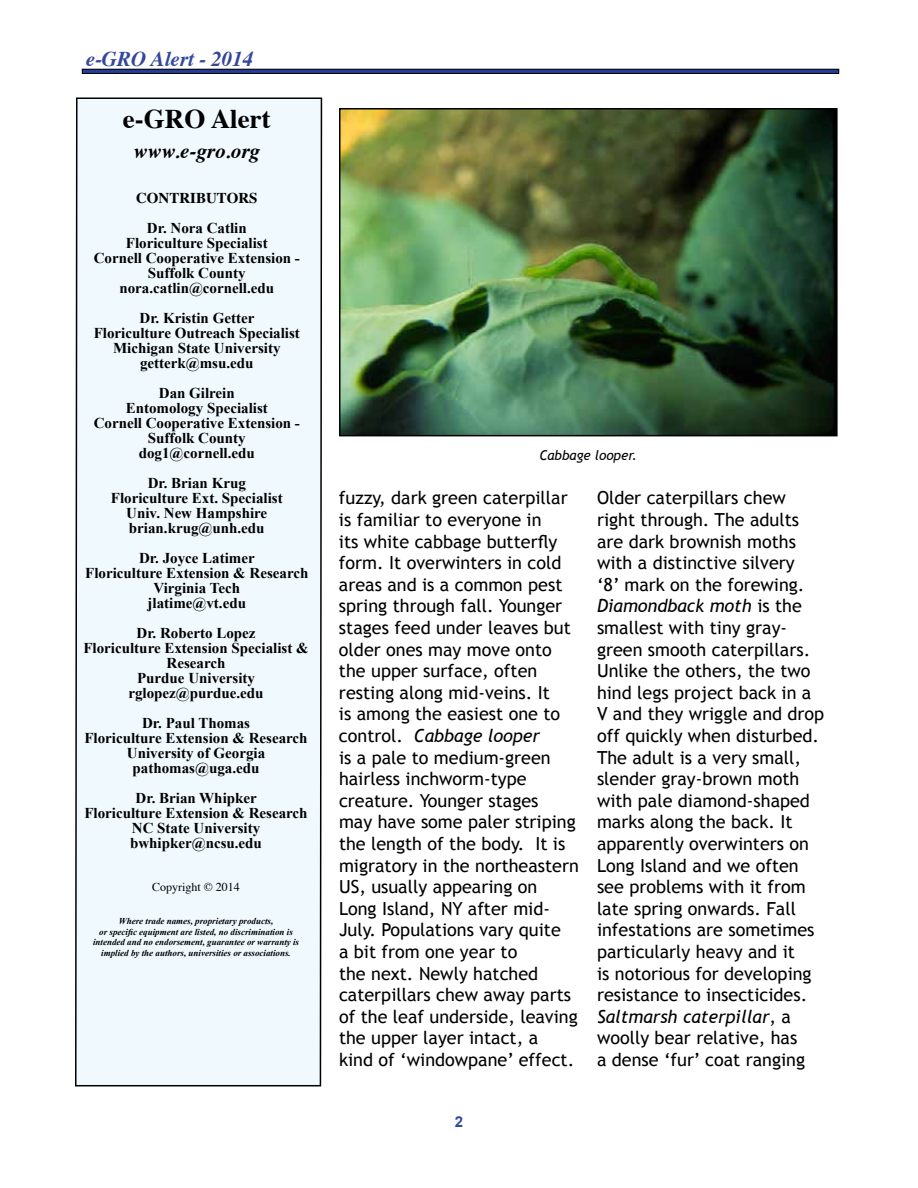
<style>
.page{position:relative;width:918px;height:1188px;background:#fff}
.page>*{position:absolute;margin:0;border:0;box-sizing:border-box;transform-origin:0 0}
.t1{font:700 27px "Times";color:#000}
.t2{font:italic 700 21px "Times";color:#34469d}
.t3{font:italic 700 21px "Times";color:#000}
.t4{font:18px/21.6px "Trebuchet MS";color:#000}
.t5{font:700 15px/15px "Times New Roman";color:#000;text-align:center}
.t6{font:700 15px "Times";color:#000}
.t7{font:700 15px "Arial";color:#2e499e}
.t8{font:italic 13.5px "Trebuchet MS";color:#000}
.t9{font:12px "Times";color:#000}
.t10{font:italic 700 9px/10.8px "Times New Roman";color:#000;text-align:center}
.s1{font-style:italic}
</style>
<div class="page">
<hr style="left:82px;top:69px;width:757px;height:4px;background:#253d96">
<div style="left:82px;top:69px;width:757px;height:5px;border:1px solid #000"></div>
<div style="left:75px;top:97px;width:248px;height:990px;background:#eff9fe"></div>
<img style="left:342px;top:111px;width:493px;height:322px">
<div style="left:339px;top:108px;width:499px;height:328px;border:2px solid #000"></div>
<p class="t2" style="left:86px;top:39px;width:169px">e-GRO Alert - 2014</p>
<h1 class="t1" style="left:123px;top:93px;width:149px">e-GRO Alert</h1>
<p class="t3" style="left:134px;top:131px;width:128px">www.e-gro.org</p>
<p class="t6" style="left:136px;top:184px;width:123px">CONTRIBUTORS</p>
<p class="t5" style="left:94px;top:220px;width:208px">Dr. Nora Catlin<br>Floriculture Specialist<br>Cornell Cooperative Extension -<br>Suffolk County nora.catlin@cornell.edu</p>
<p class="t5" style="left:94px;top:310px;width:208px">Dr. Kristin Getter<br>Floriculture Outreach Specialist<br>Michigan State University getterk@msu.edu</p>
<p class="t5" style="left:94px;top:385px;width:208px">Dan Gilrein<br>Entomology Specialist<br>Cornell Cooperative Extension -<br>Suffolk County dog1@cornell.edu</p>
<p class="t5" style="left:111px;top:475px;width:173px">Dr. Brian Krug<br>Floriculture Ext. Specialist<br>Univ. New Hampshire brian.krug@unh.edu</p>
<p class="t5" style="left:85px;top:550px;width:225px">Dr. Joyce Latimer<br>Floriculture Extension &amp; Research<br>Virginia Tech<br>jlatime@vt.edu</p>
<p class="t5" style="left:83px;top:625px;width:227px">Dr. Roberto Lopez<br>Floriculture Extension Specialist &amp;<br>Research<br>Purdue University rglopez@purdue.edu</p>
<p class="t5" style="left:84px;top:715px;width:225px">Dr. Paul Thomas<br>Floriculture Extension &amp; Research<br>University of Georgia pathomas@uga.edu</p>
<p class="t5" style="left:84px;top:790px;width:225px">Dr. Brian Whipker<br>Floriculture Extension &amp; Research<br>NC State University bwhipker@ncsu.edu</p>
<p class="t9" style="left:152px;top:876px;width:89px">Copyright © 2014</p>
<p class="t10" style="left:93px;top:915px;width:208px">Where trade names, proprietary products,<br>or specific equipment are listed, no discrimination is intended and no endorsement, guarantee or warranty is implied by the authors, universities or associations.</p>
<p class="t8" style="left:539px;top:447px;width:99px">Cabbage looper.</p>
<p class="t4" style="left:339px;top:487px;width:241px">fuzzy, dark green caterpillar is familiar to everyone in<br>its white cabbage butterfly form. It overwinters in cold areas and is a common pest spring through fall. Younger stages feed under leaves but older ones may move onto the upper surface, often resting along mid-veins. It<br>is among the easiest one to control. <span class="s1">Cabbage looper<br></span>is a pale to medium-green hairless inchworm-type creature. Younger stages<br>may have some paler striping the length of the body. It is migratory in the northeastern<br>US, usually appearing on<br>Long Island, NY after mid-<br>July. Populations vary quite<br>a bit from one year to<br>the next. Newly hatched caterpillars chew away parts of the leaf underside, leaving the upper layer intact, a<br>kind of ‘windowpane’ effect.</p>
<p class="t4" style="left:597px;top:487px;width:229px">Older caterpillars chew right through. The adults are dark brownish moths with a distinctive silvery<br>‘8’ mark on the forewing.<br><span class="s1">Diamondback moth</span> is the smallest with tiny gray&shy;green smooth caterpillars.<br>Unlike the others, the two hind legs project back in a<br>V and they wriggle and drop off quickly when disturbed.<br>The adult is a very small, slender gray-brown moth with pale diamond-shaped marks along the back. It apparently overwinters on<br>Long Island and we often see problems with it from late spring onwards. Fall infestations are sometimes particularly heavy and it<br>is notorious for developing resistance to insecticides.<br><span class="s1">Saltmarsh caterpillar</span>, a woolly bear relative, has<br>a dense ‘fur’ coat ranging</p>
<p class="t7" style="left:455px;top:1112px;width:10px">2</p>
</div>
